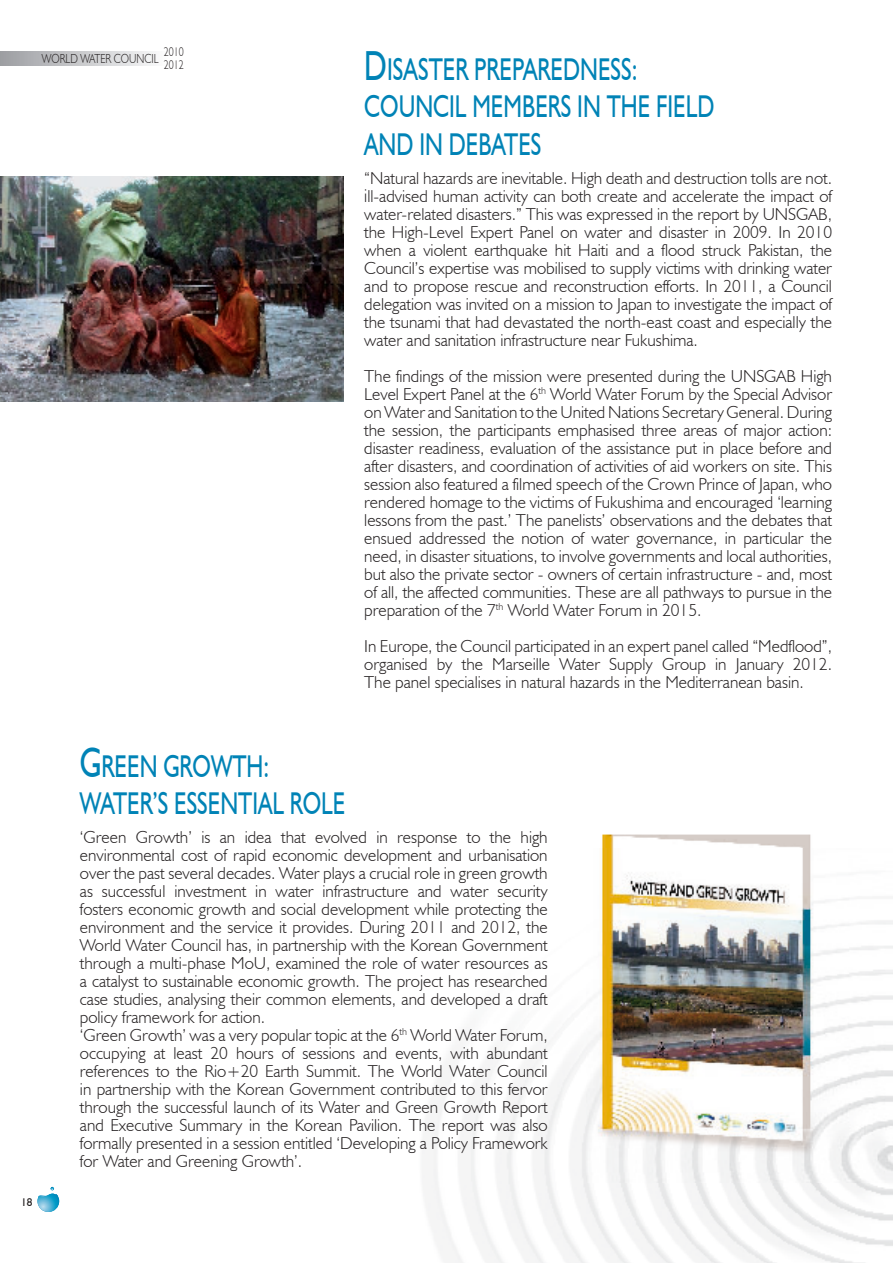
<style>
.page{position:relative;width:893px;height:1263px;background:#fff}
.page>*{position:absolute;margin:0;border:0;box-sizing:border-box;transform-origin:0 0}
.t1{font:31.5px/37.8px "Humanist 521 BT";color:#0083b6;scale:.73 1}
.t2{font:300 17.25px/18px "Humanist 521 BT";color:#231f20;text-align:justify}
.t3{font:300 13.05px "Humanist 521 BT";color:#231f20;scale:.79 1}
.t4{font:300 12.45px/13.2px "Humanist 521 BT";color:#231f20;scale:.79 1}
.t5{font:11.1px "Humanist 521 BT";color:#231f20}
.s1{font-size:42px}
.s2{font-size:18.6px}
</style>
<div class="page">
<img style="left:422px;top:1042px;width:471px;height:221px">
<svg style="left:37px;top:1187px;width:22px;height:25px"></svg>
<svg style="left:0;top:51px;width:153px;height:15px;background:#c7c8ca"></svg>
<img style="left:587px;top:834px;width:306px;height:348px">
<img style="left:0;top:176px;width:343px;height:226px">
<p class="t3" style="left:42px;top:50px;width:149px">WORLD WATER COUNCIL</p>
<p class="t4" style="left:164px;top:45px;width:27px">2010<br>2012</p>
<h1 class="t1" style="left:364px;top:49px;width:481px"><span class="s1">D</span>ISASTER PREPAREDNESS:<br>COUNCIL MEMBERS IN THE FIELD<br>AND IN DEBATES</h1>
<p class="t2" style="left:364px;top:168px;width:469px">“Natural hazards are inevitable. High death and destruction tolls are not. <span class="s2">i</span>ll-advised human activity can both create and accelerate the impact of water-related disasters.” This was expressed in the report by UNSGAB, the High-Level Expert Panel on water and disaster in 2009. In 2010 when a violent earthquake hit Haiti and a flood struck Pakistan, the Council’s expertise was mobilised to supply victims with drinking water and to propose rescue and reconstruction efforts. In 2011, a Council delegation was invited on a mission to Japan to investigate the impact of the tsunami that had devastated the north-east coast and especially the water and sanitation infrastructure near Fukushima.</p>
<p class="t2" style="left:364px;top:366px;width:469px">The findings of the mission were presented during the UNSGAB High Level Expert Panel at the 6<sup>th</sup> World Water Forum by the Special Advisor on Water and Sanitation to the United Nations Secretary General. During the session, the participants emphasised three areas of major action: disaster readiness, evaluation of the assistance put in place before and after disasters, and coordination of activities of aid workers on site. This session also featured a filmed speech of the Crown Prince of Japan, who rendered homage to the victims of Fukushima and encouraged ‘learning lessons from the past.’ The panelists’ observations and the debates that ensued addressed the notion of water governance, in particular the need, in disaster situations, to involve governments and local authorities, but also the private sector - owners of certain infrastructure - and, most of all, the affected communities. These are all pathways to pursue in the preparation of the 7<sup>th</sup> World Water Forum in 2015.</p>
<p class="t2" style="left:364px;top:636px;width:469px">In Europe, the Council participated in an expert panel called “Medflood”, organised by the Marseille Water Supply Group in January 2012.<br>The panel specialises in natural hazards in the Mediterranean basin.</p>
<p class="t5" style="left:21px;top:1195px;width:13px">18</p>
<h1 class="t1" style="left:80px;top:746px;width:365px"><span class="s1">G</span>REEN GROWTH:<br>WATER’S ESSENTIAL ROLE</h1>
<p class="t2" style="left:80px;top:828px;width:469px;text-align:left">‘Green Growth’ is an idea that evolved in response to the high environmental cost of rapid economic development and urbanisation over the past several decades. Water plays a crucial role in green growth as successful investment in water infrastructure and water security fosters economic growth and social development while protecting the environment and the service it provides. During 2011 and 2012, the World Water Council has, in partnership with the Korean Government through a multi-phase MoU, examined the role of water resources as a catalyst to sustainable economic growth. The project has researched case studies, analysing their common elements, and developed a draft policy framework for action.<br>‘Green Growth’ was a very popular topic at the 6<sup>th</sup> World Water Forum, occupying at least 20 hours of sessions and events, with abundant references to the Rio+20 Earth Summit. The World Water Council in partnership with the Korean Government contributed to this fervor through the successful launch of its Water and Green Growth Report and Executive Summary in the Korean Pavilion. The report was also formally presented in a session entitled ‘Developing a Policy Framework for Water and Greening Growth’.</p>
</div>
